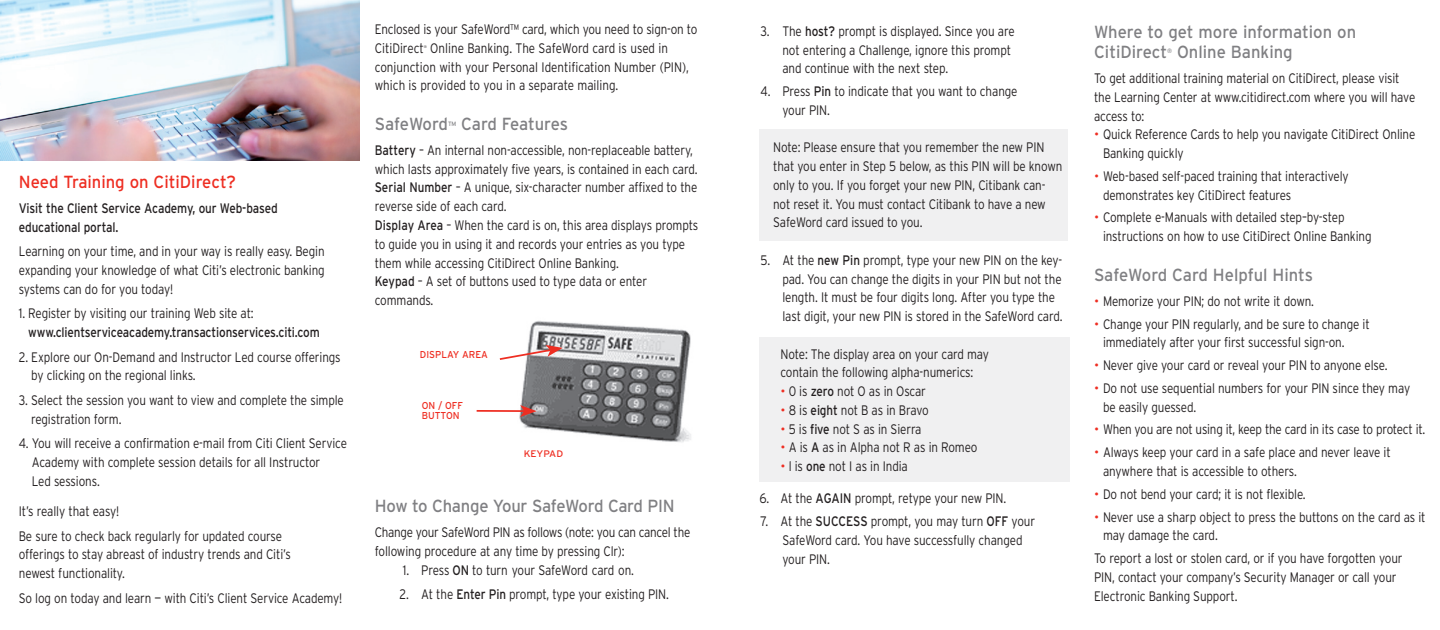
<style>
.page{position:relative;width:1440px;height:630px;background:#fff}
.page>*{position:absolute;margin:0;border:0;box-sizing:border-box;transform-origin:0 0}
.t1{font:17.5px/20px "Interstate";letter-spacing:-.005em;color:#808083;scale:.95 1}
.t2{font:17.5px "Interstate";color:#ee2e22;scale:.95 1}
.t3{font:300 13.75px/18.8px "Interstate";letter-spacing:-.01em;color:#231f20;scale:.85 1}
.t4{font:13.75px/18.8px "Interstate";letter-spacing:-.01em;color:#231f20;scale:.85 1}
.t5{font:10px/10px "Interstate";color:#ee2e22;scale:.95 1}
.t6{font:9.5px "Interstate";color:#ee2e22;scale:1.05 1}
.t7{font:6.25px "Interstate";color:#808083;scale:.95 1}
.t8{font:300 3.75px "Interstate";color:#231f20}
.s1{font-style:inherit}
.s2{font-weight:400}
.s3{color:#ee2e22}
</style>
<div class="page">
<div style="left:759px;top:337px;width:310px;height:145px;background:#f0f0f1"></div>
<div style="left:760px;top:129px;width:308px;height:112px;background:#f0f0f1"></div>
<img style="left:519px;top:321px;width:172px;height:121px">
<svg style="left:499px;top:345px;width:64px;height:16px"></svg>
<hr style="left:477px;top:410px;width:47px;height:2px;background:#ee2e22">
<svg style="left:520px;top:405px;width:17px;height:12px"></svg>
<img style="left:0;top:0;width:360px;height:161px">
<p class="t2" style="left:19px;top:172px;width:230px">Need Training on CitiDirect?</p>
<p class="t4" style="left:19px;top:199px;width:306px">Visit the Client Service Academy, our <span class="s1">W</span>eb-based educational portal.</p>
<p class="t3" style="left:19px;top:242px;width:361px;text-align:justify">Learning on your time, and in your way is really easy. Begin expanding your knowledge of what Citi’s electronic banking systems can do for you today!</p>
<p class="t3" style="left:19px;top:304px;width:278px">1. Register by visiting our training Web site at:</p>
<p class="t4" style="left:28px;top:323px;width:345px">www.clientserviceacademy.transactionservices.citi.com</p>
<p class="t3" style="left:31px;top:347px;width:366px;text-indent:-12px">2. Explore our On-Demand and Instructor Led course offerings by clicking on the regional links.</p>
<p class="t3" style="left:31px;top:391px;width:370px;text-indent:-12px">3. Select the session you want to view and complete the simple registration form.</p>
<p class="t3" style="left:32px;top:434px;width:372px;text-indent:-13px">4. You will receive a confirmation e-mail from Citi Client Service<br>Academy with complete session details for all Instructor<br>Led sessions.</p>
<p class="t3" style="left:19px;top:499px;width:311px;line-height:24.5px">It’s really that easy!<br>Be sure to check back regularly for updated course</p>
<p class="t3" style="left:19px;top:545px;width:322px">offerings to stay abreast of industry trends and Citi’s newest functionality.</p>
<p class="t3" style="left:19px;top:588px;width:382px">So log on today and learn — with Citi’s Client Service Academy!</p>
<p class="t3" style="left:375px;top:20px;width:381px">Enclosed is your SafeWord™ card, which you need to sign-on to<br>CitiDirect</p>
<p class="t3" style="left:375px;top:39px;width:371px;text-indent:56px">Online Banking. The SafeWord card is used in conjunction with your Personal Identification Number (PIN), which is provided to you in a separate mailing.</p>
<p class="t1" style="left:375px;top:114px;width:79px">SafeWord</p>
<p class="t7" style="left:448px;top:120px;width:10px">TM</p>
<p class="t1" style="left:461px;top:114px;width:114px">Card Features</p>
<p class="t3" style="left:375px;top:141px;width:382px"><span class="s2">Battery</span> – An internal non-accessible, non-replaceable battery, which lasts approximately five years, is contained in each card.<br><span class="s2">Serial Number</span> – A unique, six-character number affixed to the reverse side of each card.<br><span class="s2">Display Area</span> – When the card is on, this area displays prompts to guide you in using it and records your entries as you type them while accessing CitiDirect Online Banking.<br><span class="s2">Keypad</span> – A set of buttons used to type data or enter commands.</p>
<p class="t8" style="left:424px;top:44px;width:5px">®</p>
<p class="t5" style="left:420px;top:350px;width:73px">DISPLAY AREA</p>
<p class="t5" style="left:422px;top:400px;width:45px">ON / OFF<br>BUTTON</p>
<p class="t6" style="left:524px;top:448px;width:39px">KEYPAD</p>
<p class="t1" style="left:375px;top:496px;width:317px">How to Change Your SafeWord Card PIN</p>
<p class="t3" style="left:375px;top:523px;width:373px">Change your SafeWord PIN as follows (note: you can cancel the following procedure at any time by pressing Clr):</p>
<p class="t3" style="left:403px;top:560px;width:274px">1. Press <span class="s2">ON</span> to turn your SafeWord card on.</p>
<p class="t3" style="left:399px;top:585px;width:319px">2. At the <span class="s2">Enter Pin</span> prompt, type your existing PIN.</p>
<p class="t3" style="left:782px;top:22px;width:275px;text-indent:-22px">3. The <span class="s2">host?</span> prompt is displayed. Since you are not entering a Challenge, ignore this prompt and continue with the next step.</p>
<p class="t3" style="left:782px;top:82px;width:278px;text-indent:-22px">4. Press <span class="s2">Pin</span> to indicate that you want to change your PIN.</p>
<p class="t3" style="left:773px;top:138px;width:342px">Note: Please ensure that you remember the new PIN that you enter in Step 5 below, as this PIN will be known only to you. If you forget your new PIN, Citibank can&shy;not reset it. You must contact Citibank to have a new SafeWord card issued to you.</p>
<p class="t3" style="left:782px;top:251px;width:331px;text-indent:-22px">5. At the <span class="s2">new Pin</span> prompt, type your new PIN on the key&shy;pad. You can change the digits in your PIN but not the length. It must be four digits long. After you type the last digit, your new PIN is stored in the SafeWord card.</p>
<p class="t3" style="left:780px;top:344px;width:247px">Note: The display area on your card may contain the following alpha-numerics:</p>
<p class="t3" style="left:780px;top:382px;width:173px"><span class="s3">•</span> 0 is <span class="s2">zero</span> not O as in Oscar</p>
<p class="t3" style="left:780px;top:401px;width:176px"><span class="s3">•</span> 8 is <span class="s2">eight</span> not B as in Bravo</p>
<p class="t3" style="left:780px;top:419px;width:168px"><span class="s3">•</span> 5 is <span class="s2">five</span> not S as in Sierra</p>
<p class="t3" style="left:780px;top:438px;width:233px"><span class="s3">•</span> A is <span class="s2">A</span> as in Alpha not R as in Romeo</p>
<p class="t3" style="left:780px;top:457px;width:151px"><span class="s3">•</span> l is <span class="s2">one</span> not I as in India</p>
<p class="t3" style="left:759px;top:489px;width:292px">6. At the <span class="s2">AGAIN</span> prompt, retype your new PIN.</p>
<p class="t3" style="left:782px;top:512px;width:299px;text-indent:-22px">7. At the <span class="s2">SUCCESS</span> prompt, you may turn <span class="s2">OFF</span> your<br>SafeWord card. You have successfully changed your PIN.</p>
<p class="t1" style="left:1094px;top:22px;width:277px">Where to get more information on<br>CitiDirect</p>
<p class="t7" style="left:1167px;top:47px;width:7px">®</p>
<p class="t1" style="left:1177px;top:42px;width:123px">Online Banking</p>
<p class="t3" style="left:1094px;top:69px;width:380px">To get additional training material on CitiDirect, please visit the Learning Center at www.citidirect.com where you will have access to:</p>
<p class="t3" style="left:1103px;top:125px;width:369px;text-indent:-9px"><span class="s3">•</span> Quick Reference Cards to help you navigate CitiDirect Online<br>Banking quickly</p>
<p class="t3" style="left:1103px;top:167px;width:291px;text-indent:-9px"><span class="s3">•</span> Web-based self-paced training that interactively demonstrates key CitiDirect features</p>
<p class="t3" style="left:1103px;top:208px;width:317px;text-indent:-9px"><span class="s3">•</span> Complete e-Manuals with detailed step–by-step instructions on how to use CitiDirect Online Banking</p>
<p class="t1" style="left:1094px;top:265px;width:232px">SafeWord Card Helpful Hints</p>
<p class="t3" style="left:1094px;top:291px;width:260px"><span class="s3">•</span> Memorize your PIN; do not write it down.</p>
<p class="t3" style="left:1103px;top:314px;width:315px;text-indent:-9px"><span class="s3">•</span> Change your PIN regularly, and be sure to change it immediately after your first successful sign-on.</p>
<p class="t3" style="left:1094px;top:356px;width:347px"><span class="s3">•</span> Never give your card or reveal your PIN to anyone else.</p>
<p class="t3" style="left:1103px;top:379px;width:363px;text-indent:-9px"><span class="s3">•</span> Do not use sequential numbers for your PIN since they may be easily guessed.</p>
<p class="t3" style="left:1094px;top:420px;width:391px"><span class="s3">•</span> When you are not using it, keep the card in its case to protect it.</p>
<p class="t3" style="left:1103px;top:443px;width:340px;text-indent:-9px"><span class="s3">•</span> Always keep your card in a safe place and never leave it anywhere that is accessible to others.</p>
<p class="t3" style="left:1094px;top:485px;width:250px"><span class="s3">•</span> Do not bend your card; it is not flexible.</p>
<p class="t3" style="left:1103px;top:507px;width:381px;text-indent:-9px"><span class="s3">•</span> Never use a sharp object to press the buttons on the card as it may damage the card.</p>
<p class="t3" style="left:1094px;top:549px;width:365px">To report a lost or stolen card, or if you have forgotten your<br>PIN, contact your company’s Security Manager or call your<br>Electronic Banking Support.</p>
</div>
